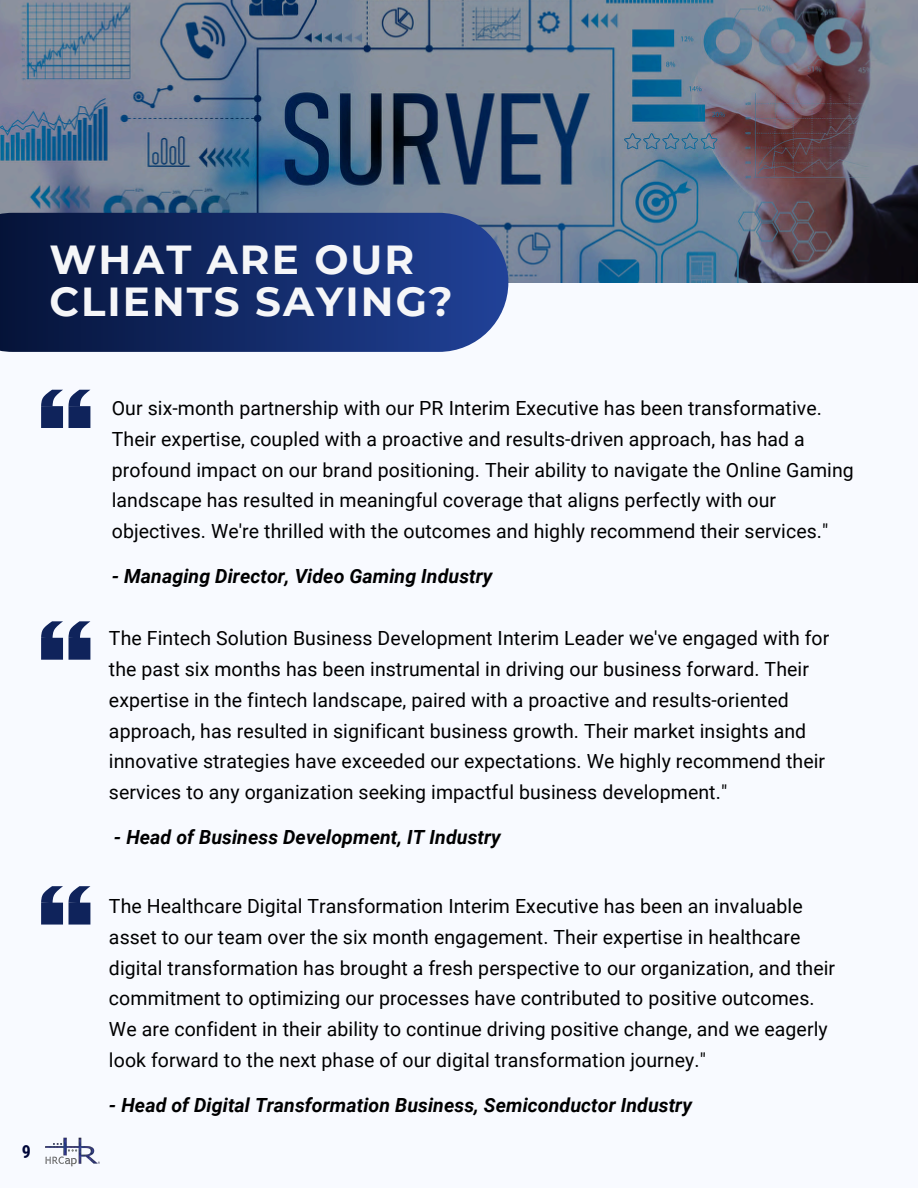
<style>
.page{position:relative;width:918px;height:1188px;background:#f8faff}
.page>*{position:absolute;margin:0;border:0;box-sizing:border-box;transform-origin:0 0}
.t1{font:700 40.5px/41.7px "Montserrat";letter-spacing:.05em;color:#f5f6f8}
.t2{font:19.5px/30.8px "Roboto";letter-spacing:.005em;color:#000}
.t3{font:italic 700 19.5px "Roboto";letter-spacing:.005em;color:#000}
.t4{font:700 18px "Roboto Condensed";color:#000639}
</style>
<div class="page">
<img style="left:0;top:0;width:918px;height:283px">
<svg style="left:0;top:213px;width:508px;height:139px;background:#172e69"></svg>
<img style="left:45px;top:1137px;width:55px;height:30px">
<div style="left:69px;top:406px;width:21px;height:22px;background:#0f235b"></div>
<svg style="left:69px;top:390px;width:21px;height:17px"></svg>
<div style="left:41px;top:406px;width:22px;height:22px;background:#0f235b"></div>
<svg style="left:41px;top:390px;width:22px;height:17px"></svg>
<div style="left:69px;top:638px;width:21px;height:22px;background:#0f235b"></div>
<svg style="left:69px;top:621px;width:21px;height:17px"></svg>
<div style="left:41px;top:638px;width:22px;height:22px;background:#0f235b"></div>
<svg style="left:41px;top:621px;width:22px;height:17px"></svg>
<div style="left:69px;top:903px;width:21px;height:21px;background:#0f235b"></div>
<svg style="left:69px;top:886px;width:21px;height:17px"></svg>
<div style="left:41px;top:903px;width:22px;height:21px;background:#0f235b"></div>
<svg style="left:41px;top:886px;width:22px;height:17px"></svg>
<h2 class="t1" style="left:49px;top:239px;width:405px">WHAT ARE OUR<br>CLIENTS SAYING?</h2>
<h2 class="t4" style="left:22px;top:1141px;width:11px">9</h2>
<p class="t2" style="left:112px;top:393px;width:744px">Our six-month partnership with our PR Interim Executive has been transformative.<br>Their expertise, coupled with a proactive and results-driven approach, has had a profound impact on our brand positioning. Their ability to navigate the Online Gaming landscape has resulted in meaningful coverage that aligns perfectly with our objectives. We're thrilled with the outcomes and highly recommend their services."</p>
<h1 class="t3" style="left:112px;top:565px;width:382px">- Managing Director, Video Gaming Industry</h1>
<p class="t2" style="left:109px;top:623px;width:722px">The Fintech Solution Business Development Interim Leader we've engaged with for the past six months has been instrumental in driving our business forward. Their expertise in the fintech landscape, paired with a proactive and results-oriented approach, has resulted in significant business growth. Their market insights and innovative strategies have exceeded our expectations. We highly recommend their services to any organization seeking impactful business development."</p>
<p class="t3" style="left:114px;top:826px;width:388px">- Head of Business Development, IT Industry</p>
<p class="t2" style="left:109px;top:891px;width:728px">The Healthcare Digital Transformation Interim Executive has been an invaluable asset to our team over the six month engagement. Their expertise in healthcare digital transformation has brought a fresh perspective to our organization, and their commitment to optimizing our processes have contributed to positive outcomes.<br>We are confident in their ability to continue driving positive change, and we eagerly look forward to the next phase of our digital transformation journey."</p>
<p class="t3" style="left:109px;top:1094px;width:584px">- Head of Digital Transformation Business, Semiconductor Industry</p>
</div>
